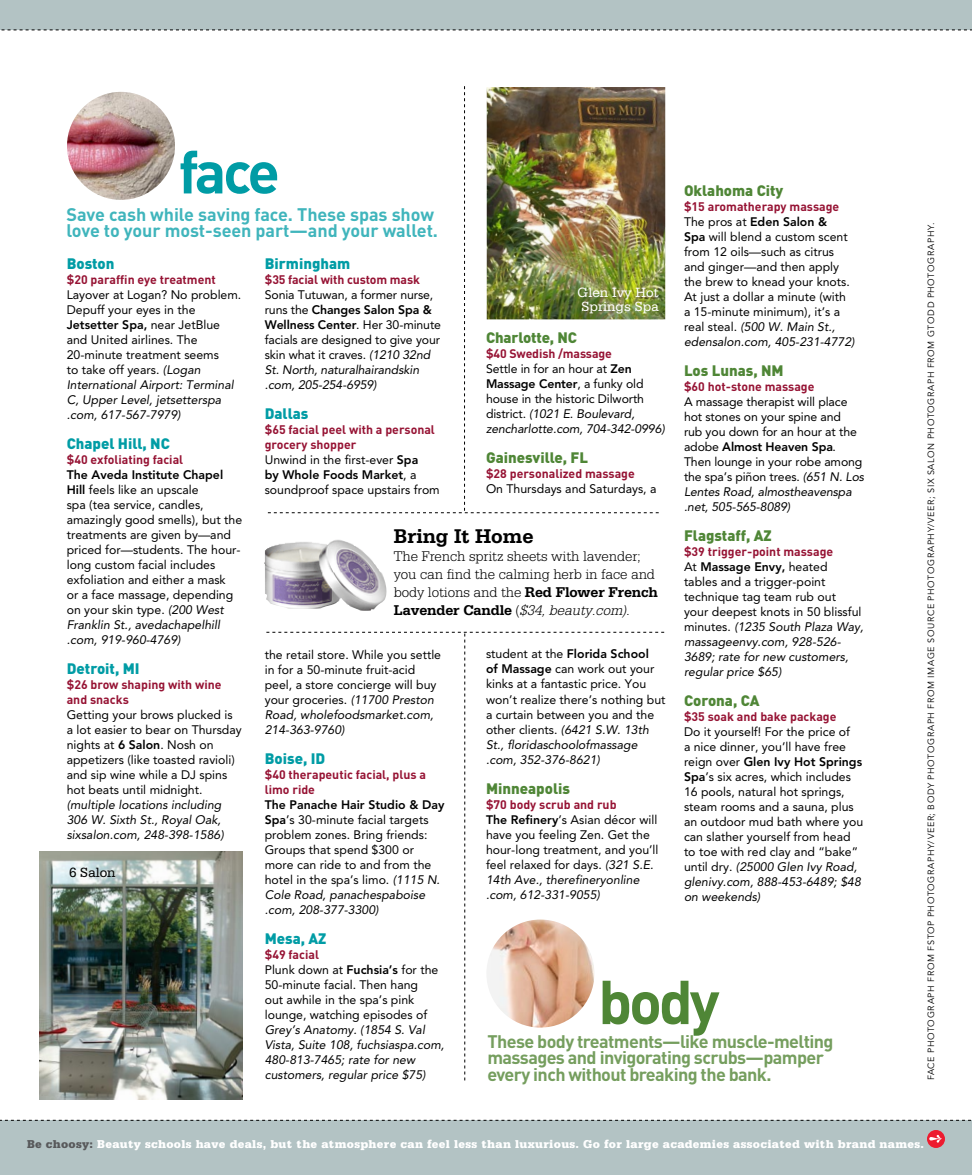
<style>
.page{position:relative;width:972px;height:1175px;background:#fff}
.page>*{position:absolute;margin:0;border:0;box-sizing:border-box;transform-origin:0 0}
.t1{font:700 60.9px "DIN";color:#4f8636}
.t2{font:700 59.4px "DIN";color:#009ca5}
.t3{font:700 21px "Serifa ED";color:#000}
.t4{font:700 18px/16.5px "DIN";letter-spacing:-.035em;color:#759e5e}
.t5{font:700 18px/16.5px "DIN";letter-spacing:-.005em;color:#40b5bc}
.t6{font:300 15px/18px "Serifa ED";letter-spacing:-.01em;color:#000}
.t7{font:900 15px "DIN";color:#4f8636}
.t8{font:900 15px "DIN";color:#009ca5}
.t9{font:14.25px/13.5px "Serifa ED";color:#fff}
.t10{font:14.25px "Serifa ED";color:#000}
.t11{font:12.3px/15px "Avenir ED";color:#000}
.t12{font:700 12.3px/15px "DIN";color:#961334}
.t13{font:italic 12.3px/15px "Avenir ED";color:#000}
.t14{font:900 12px "Serifa ED";letter-spacing:.025em;color:#fff}
.t15{font:9px "Avenir ED";letter-spacing:.065em;color:#000}
.s1{font-weight:800}
.s2{font-style:italic}
.s3{font-weight:700}
.s4{color:#58595b}
</style>
<div class="page">
<img style="left:67px;top:92px;width:108px;height:108px;border-radius:54px">
<img style="left:40px;top:851px;width:202px;height:248px">
<img style="left:659px;top:87px;width:6px;height:232px">
<div style="left:0;top:0;width:972px;height:31px;background:#b3c3c4"></div>
<img style="left:268px;top:86px;width:391px;height:427px">
<img style="left:264px;top:539px;width:123px;height:72px">
<svg style="left:266px;top:632px;width:398px;height:448px"></svg>
<div style="left:0;top:1119px;width:972px;height:55px;background:#b3c3c4"></div>
<div style="left:927px;top:1130px;width:18px;height:18px;background:#ed1b2f;border-radius:50%"></div>
<svg style="left:929px;top:1135px;width:13px;height:7px"></svg>
<h2 class="t2" style="left:178px;top:133px;width:103px">face</h2>
<h3 class="t5" style="left:66px;top:205px;width:373px">Save cash while saving face. These spas show love to your most-seen part—and your wallet.</h3>
<p class="t8" style="left:67px;top:253px;width:49px">Boston</p>
<p class="t12" style="left:67px;top:271px;width:151px">$20 paraffin eye treatment</p>
<p class="t11" style="left:67px;top:287px;width:176px">Layover at Logan? No problem.<br>Depuff your eyes in the<br><span class="s1">Jetsetter Spa,</span> near JetBlue and United airlines. The<br>20-minute treatment seems<br>to take off years. <span class="s2">(Logan<br>International Airport: Terminal<br>C, Upper Level, jetsetterspa .com, 617-567-7979)</span></p>
<p class="t8" style="left:67px;top:433px;width:105px">Chapel Hill, NC</p>
<p class="t12" style="left:67px;top:451px;width:118px">$40 exfoliating facial</p>
<p class="t11" style="left:67px;top:467px;width:177px"><span class="s1">The Aveda Institute Chapel<br>Hill</span> feels like an upscale<br>spa (tea service, candles, amazingly good smells), but the treatments are given by—and priced for—students. The hour&shy;long custom facial includes exfoliation and either a mask<br>or a face massage, depending on your skin type. <span class="s2">(200 West<br>Franklin St., avedachapelhill .com, 919-960-4769)</span></p>
<p class="t8" style="left:67px;top:658px;width:74px">Detroit, MI</p>
<p class="t12" style="left:67px;top:676px;width:156px">$26 brow shaping with wine and snacks</p>
<p class="t11" style="left:67px;top:707px;width:177px">Getting your brows plucked is a lot easier to bear on Thursday nights at <span class="s1">6 Salon</span>. Nosh on appetizers (like toasted ravioli) and sip wine while a DJ spins hot beats until midnight.</p>
<p class="t13" style="left:67px;top:797px;width:159px">(multiple locations including<br>306 W. Sixth St., Royal Oak, sixsalon.com, 248-398-1586)</p>
<p class="t7" style="left:684px;top:180px;width:101px">Oklahoma City</p>
<p class="t12" style="left:684px;top:198px;width:157px">$15 aromatherapy massage</p>
<p class="t11" style="left:684px;top:214px;width:172px">The pros at <span class="s1">Eden Salon &amp;<br>Spa</span> will blend a custom scent from 12 oils—such as citrus and ginger—and then apply the brew to knead your knots.<br>At just a dollar a minute (with a 15-minute minimum), it’s a real steal. <span class="s2">(500 W. Main St., edensalon.com, 405-231-4772)</span></p>
<p class="t7" style="left:684px;top:360px;width:101px">Los Lunas, NM</p>
<p class="t12" style="left:684px;top:378px;width:132px">$60 hot-stone massage</p>
<p class="t11" style="left:684px;top:394px;width:182px">A massage therapist will place hot stones on your spine and<br>rub you down for an hour at the adobe <span class="s1">Almost Heaven Spa</span>.<br>Then lounge in your robe among the spa’s piñon trees. <span class="s2">(651 N. Los<br>Lentes Road, almostheavenspa .net, 505-565-8089)</span></p>
<p class="t7" style="left:684px;top:525px;width:89px">Flagstaff, AZ</p>
<p class="t12" style="left:684px;top:543px;width:151px">$39 trigger-point massage</p>
<p class="t11" style="left:684px;top:559px;width:181px">At <span class="s1">Massage Envy,</span> heated tables and a trigger-point technique tag team rub out<br>your deepest knots in 50 blissful minutes. <span class="s2">(1235 South Plaza Way, massageenvy.com, 928-526-<br>3689; rate for new customers, regular price $65)</span></p>
<p class="t7" style="left:684px;top:690px;width:77px">Corona, CA</p>
<p class="t12" style="left:684px;top:708px;width:154px">$35 soak and bake package</p>
<p class="t11" style="left:684px;top:724px;width:181px">Do it yourself! For the price of<br>a nice dinner, you’ll have free reign over <span class="s1">Glen Ivy Hot Springs<br>Spa</span>’s six acres, which includes<br>16 pools, natural hot springs, steam rooms and a sauna, plus an outdoor mud bath where you can slather yourself from head to toe with red clay and “bake” until dry. <span class="s2">(25000 Glen Ivy Road, glenivy.com, 888-453-6489; $48 on weekends)</span></p>
<p class="t8" style="left:265px;top:253px;width:87px">Birmingham</p>
<p class="t12" style="left:265px;top:271px;width:157px">$35 facial with custom mask</p>
<p class="t11" style="left:265px;top:287px;width:178px">Sonia Tutuwan, a former nurse, runs the <span class="s1">Changes Salon Spa &amp;<br>Wellness Center</span>. Her 30-minute facials are designed to give your skin what it craves. <span class="s2">(1210 32nd<br>St. North, naturalhairandskin .com, 205-254-6959)</span></p>
<p class="t8" style="left:265px;top:403px;width:45px">Dallas</p>
<p class="t12" style="left:265px;top:421px;width:172px">$65 facial peel with a personal grocery shopper</p>
<p class="t11" style="left:265px;top:452px;width:177px">Unwind in the first-ever <span class="s1">Spa<br>by Whole Foods Market</span>, a soundproof space upstairs from</p>
<p class="t9" style="left:578px;top:286px;width:83px">Glen Ivy Hot<br>Springs Spa</p>
<p class="t7" style="left:486px;top:328px;width:92px">Charlotte, NC</p>
<p class="t12" style="left:486px;top:346px;width:127px">$40 Swedish /massage</p>
<p class="t11" style="left:486px;top:361px;width:180px">Settle in for an hour at <span class="s1">Zen<br>Massage Center</span>, a funky old house in the historic Dilworth district. <span class="s2">(1021 E. Boulevard, zencharlotte.com, 704-342-0996)</span></p>
<p class="t7" style="left:486px;top:448px;width:104px">Gainesville, FL</p>
<p class="t12" style="left:486px;top:466px;width:150px">$28 personalized massage</p>
<p class="t11" style="left:486px;top:481px;width:172px">On Thursdays and Saturdays, a</p>
<h3 class="t3" style="left:394px;top:522px;width:141px">Bring It Home</h3>
<p class="t6" style="left:394px;top:546px;width:266px">The French spritz sheets with lavender; you can find the calming herb in face and body lotions and the <span class="s3">Red Flower French Lave nde r Candle</span> (<span class="s2">$34,beauty.com)</span>.</p>
<p class="t11" style="left:486px;top:646px;width:181px">student at the <span class="s1">Florida School<br>of Massage</span> can work out your kinks at a fantastic price. You won’t realize there’s nothing but a curtain between you and the other clients. <span class="s2">(6421 S.W. 13th<br>St., floridaschoolofmassage .com, 352-376-8621)</span></p>
<p class="t7" style="left:486px;top:778px;width:86px">Minneapolis</p>
<p class="t12" style="left:486px;top:796px;width:132px">$70 body scrub and rub</p>
<p class="t11" style="left:486px;top:811px;width:174px"><span class="s1">The Refinery</span>’s Asian décor will have you feeling Zen. Get the hour-long treatment, and you’ll feel relaxed for days. <span class="s2">(321 S.E.<br>14th Ave., therefineryonline .com, 612-331-9055)</span></p>
<p class="t11" style="left:265px;top:647px;width:178px">the retail store. While you settle in for a 50-minute fruit-acid peel, a store concierge will buy your groceries. <span class="s2">(11700 Preston<br>Road, wholefoodsmarket.com,<br>214-363-9760)</span></p>
<p class="t8" style="left:265px;top:748px;width:62px">Boise, ID</p>
<p class="t12" style="left:265px;top:766px;width:163px">$40 therapeutic facial, plus a limo ride</p>
<p class="t11" style="left:265px;top:797px;width:181px"><span class="s1">The Panache Hair Studio &amp; Day<br>Spa</span>’s 30-minute facial targets problem zones. Bring friends:<br>Groups that spend $300 or more can ride to and from the hotel in the spa’s limo. <span class="s2">(1115 N.<br>Cole Road, panachespaboise .com, 208-377-3300)</span></p>
<p class="t8" style="left:265px;top:928px;width:63px">Mesa, AZ</p>
<p class="t12" style="left:265px;top:946px;width:56px">$49 facial</p>
<p class="t11" style="left:265px;top:962px;width:175px">Plunk down at <span class="s1">Fuchsia’s</span> for the<br>50-minute facial. Then hang out awhile in the spa’s pink lounge, watching episodes of</p>
<p class="t13" style="left:265px;top:1022px;width:181px">Grey’s Anatomy. (1854 S. Val<br>Vista, Suite 108, fuchsiaspa.com,<br>480-813-7465; rate for new customers, regular price $75)</p>
<p class="t10" style="left:69px;top:863px;width:48px">6 Salon</p>
<h1 class="t1" style="left:598px;top:962px;width:123px">body</h1>
<h3 class="t4" style="left:488px;top:1032px;width:348px">These body treatments—like muscle-melting massages and invigorating scrubs—pamper every inch without breaking the bank.</h3>
<p class="t15" style="left:926px;top:1080px;width:859px;rotate:-90deg">FACE PHOTOGRAPH FROM FSTOP PHOTOGRAPHY/VEER; BODY PHOTOGRAPH FROM IMAGE SOURCE PHOTOGRAPHY/VEER; SIX SALON PHOTOGRAPH FROM GTODD PHOTOGRAPHY.</p>
<p class="t14" style="left:27px;top:1136px;width:898px"><span class="s4">Be choosy:</span> Beauty schools have deals, but the atmosphere can feel less than luxurious. Go for large academies associated with brand names.</p>
</div>
